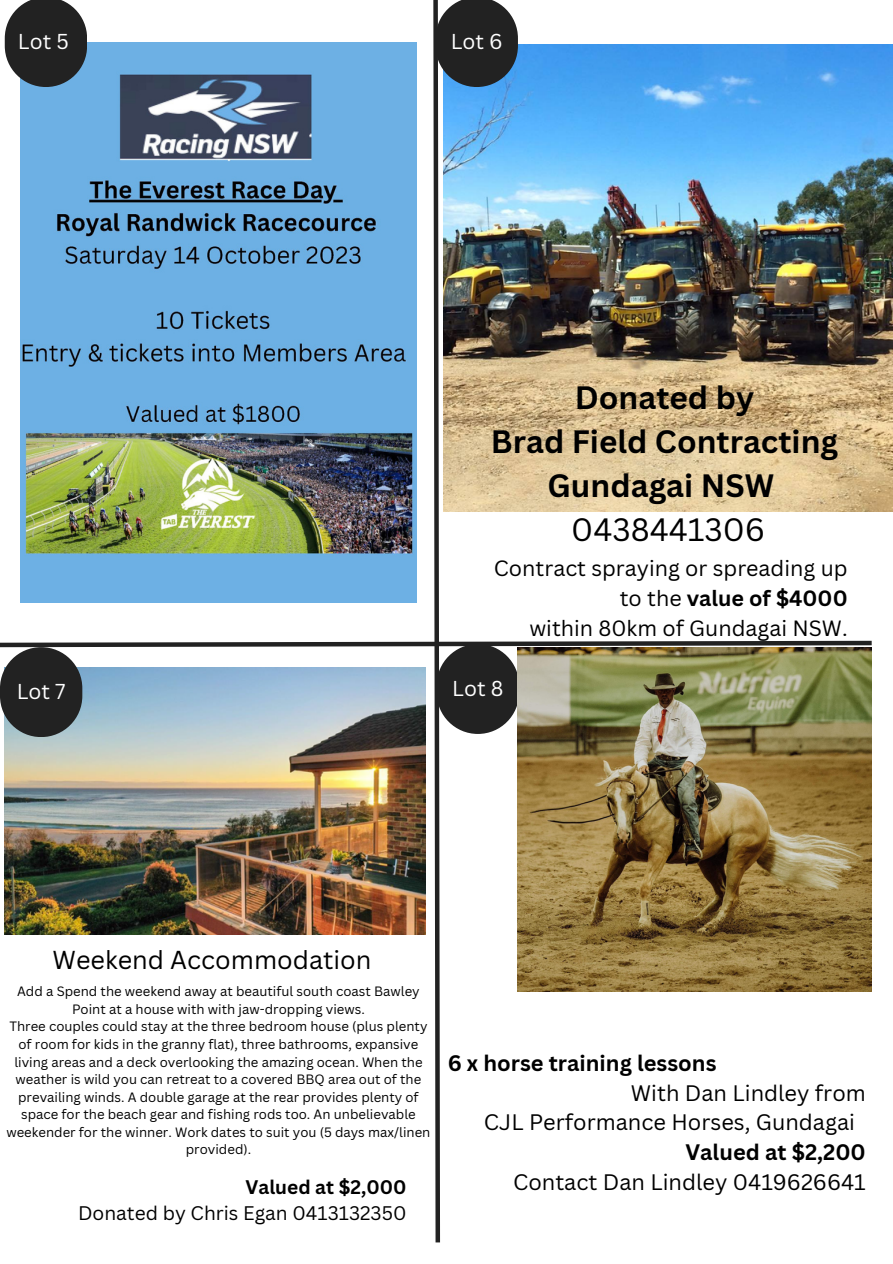
<style>
.page{position:relative;width:893px;height:1264px;background:#fff}
.page>*{position:absolute;margin:0;border:0;box-sizing:border-box;transform-origin:0 0}
.t1{font:700 31.5px "Canva Sans";color:#000}
.t2{font:31.5px "Canva Sans";color:#000}
.t3{font:25.2px "Canva Sans";color:#000}
.t4{font:21.75px "Canva Sans";color:#000}
.t5{font:700 21.75px "Canva Sans";color:#000}
.t6{font:21.45px "Canva Sans";color:#000}
.t7{font:700 21.45px "Canva Sans";color:#000}
.t8{font:21px "Canva Sans";color:#fff}
.t9{font:19.2px "Canva Sans";color:#000}
.t10{font:700 19.2px "Canva Sans";color:#000}
.t11{font:13.2px/17.5px "Canva Sans";color:#000;text-align:center}
.s1{font-weight:400}
</style>
<div class="page">
<img style="left:876px;top:44px;width:16px;height:467px">
<img style="left:0;top:0;width:876px;height:1243px">
<img style="left:518px;top:647px;width:353px;height:344px">
<p class="t8" style="left:18px;top:26px;width:52px">Lot 5</p>
<p class="t8" style="left:450px;top:26px;width:54px">Lot 6</p>
<p class="t1" style="left:575px;top:375px;width:181px">Donated by</p>
<p class="t1" style="left:491px;top:419px;width:349px">Brad Field Contracting</p>
<p class="t1" style="left:547px;top:463px;width:228px">Gundagai NSW</p>
<p class="t2" style="left:571px;top:507px;width:195px">0438441306</p>
<p class="t6" style="left:494px;top:553px;width:355px">Contract spraying or spreading up</p>
<p class="t7" style="left:619px;top:583px;width:229px"><span class="s1">to the</span> value of $4000</p>
<p class="t6" style="left:529px;top:612px;width:320px">within 80km of Gundagai NSW.</p>
<p class="t8" style="left:17px;top:676px;width:50px">Lot 7</p>
<p class="t8" style="left:452px;top:673px;width:53px">Lot 8</p>
<p class="t3" style="left:53px;top:942px;width:320px">Weekend Accommodation</p>
<p class="t11" style="left:17px;top:982px;width:404px">Add a Spend the weekend away at beautiful south coast Bawley<br>Point at a house with with jaw-dropping views.</p>
<p class="t11" style="left:6px;top:1017px;width:425px">Three couples could stay at the three bedroom house (plus plenty of room for kids in the granny flat), three bathrooms, expansive living areas and a deck overlooking the amazing ocean. When the weather is wild you can retreat to a covered BBQ area out of the prevailing winds. A double garage at the rear provides plenty of space for the beach gear and fishing rods too. An unbelievable weekender for the winner. Work dates to suit you (5 days max/linen provided).</p>
<p class="t10" style="left:245px;top:1173px;width:162px">Valued at $2,000</p>
<p class="t9" style="left:78px;top:1199px;width:330px">Donated by Chris Egan 0413132350</p>
<p class="t5" style="left:447px;top:1047px;width:270px">6 x horse training lessons</p>
<p class="t4" style="left:631px;top:1077px;width:236px">With Dan Lindley from</p>
<p class="t4" style="left:484px;top:1107px;width:372px">CJL Performance Horses, Gundagai</p>
<p class="t5" style="left:685px;top:1136px;width:182px">Valued at $2,200</p>
<p class="t4" style="left:513px;top:1166px;width:354px">Contact Dan Lindley 0419626641</p>
</div>
